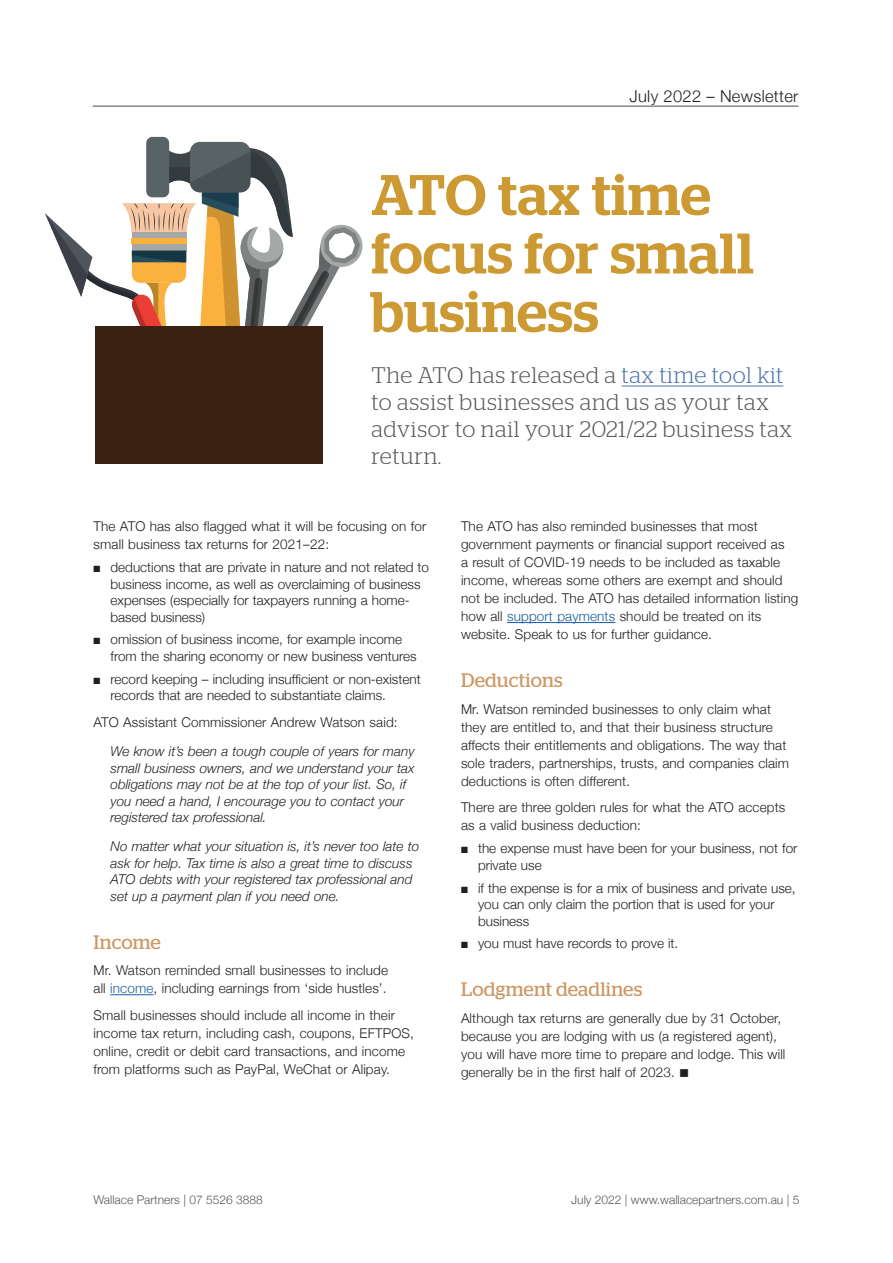
<style>
.page{position:relative;width:893px;height:1263px;background:#fff}
.page>*{position:absolute;margin:0;border:0;box-sizing:border-box;transform-origin:0 0}
.t1{font:500 57px/58.5px "Stag";letter-spacing:.01em;color:#c93}
.t2{font:300 22.5px/27px "Stag";letter-spacing:.03em;color:#57585a}
.t3{font:19.5px "Stag";letter-spacing:.01em;color:#c96}
.t4{font:300 16.5px "Helvetica Neue";letter-spacing:.02em;color:#231f20}
.t5{font:300 13.5px/18px "Helvetica Neue";letter-spacing:.01em;color:#231f20}
.t6{font:italic 300 13.5px/16.5px "Helvetica Neue";color:#231f20}
.t7{font:300 12px "Helvetica Neue";color:#57585a}
.s1{color:#4d72ac}
.s2{color:#175d9e}
</style>
<div class="page">
<hr style="left:93px;top:106px;width:705px;height:1px;background:#231f20">
<hr style="left:622px;top:386px;width:161px;height:1px;background:#4d72ac">
<div style="left:190px;top:142px;width:60px;height:50px;background:#586366;border-radius:10px"></div>
<div style="left:146px;top:137px;width:23px;height:60px;background:#586366;border-radius:6px"></div>
<svg style="left:45px;top:147px;width:318px;height:248px"></svg>
<div style="left:95px;top:327px;width:227px;height:137px;background:#3a2111"></div>
<hr style="left:110px;top:994px;width:44px;height:1px;background:#175d9e">
<hr style="left:507px;top:622px;width:108px;height:1px;background:#175d9e">
<p class="t4" style="left:629px;top:83px;width:170px">July 2022 – Newsletter</p>
<h1 class="t1" style="left:371px;top:165px;width:384px">ATO tax time focus for small business</h1>
<h2 class="t2" style="left:371px;top:361px;width:422px">The ATO has released a <span class="s1">tax time tool kit </span>to assist businesses and us as your tax advisor to nail your 2021/22 business tax return.</h2>
<p class="t5" style="left:94px;top:516px;width:334px">The ATO has also flagged what it will be focusing on for small business tax returns for 2021–22:</p>
<p class="t5" style="left:111px;top:558px;width:320px;line-height:16.5px;text-indent:-17px">■ deductions that are private in nature and not related to business income, as well as overclaiming of business expenses (especially for taxpayers running a home&shy;based business)</p>
<p class="t5" style="left:111px;top:630px;width:307px;line-height:16.5px;text-indent:-17px">■ omission of business income, for example income from the sharing economy or new business ventures</p>
<p class="t5" style="left:111px;top:670px;width:312px;line-height:16.5px;text-indent:-17px">■ record keeping – including insufficient or non-existent records that are needed to substantiate claims.</p>
<p class="t5" style="left:94px;top:712px;width:306px">ATO Assistant Commissioner Andrew Watson said:</p>
<p class="t6" style="left:111px;top:742px;width:306px">We know it’s been a tough couple of years for many small business owners, and we understand your tax obligations may not be at the top of your list. So, if you need a hand, I encourage you to contact your registered tax professional.</p>
<p class="t6" style="left:111px;top:837px;width:310px">No matter what your situation is, it’s never too late to ask for help. Tax time is also a great time to discuss ATO debts with your registered tax professional and set up a payment plan if you need one.</p>
<h3 class="t3" style="left:94px;top:931px;width:69px">Income</h3>
<p class="t5" style="left:94px;top:960px;width:296px">Mr. Watson reminded small businesses to include all <span class="s2">income</span>, including earnings from ‘side hustles’.</p>
<p class="t5" style="left:94px;top:1005px;width:322px">Small businesses should include all income in their income tax return, including cash, coupons, EFTPOS, online, credit or debit card transactions, and income from platforms such as PayPal, WeChat or Alipay.</p>
<p class="t5" style="left:461px;top:516px;width:339px">The ATO has also reminded businesses that most government payments or financial support received as<br>a result of COVID-19 needs to be included as taxable income, whereas some others are exempt and should not be included. The ATO has detailed information listing how all <span class="s2">support payments</span> should be treated on its website. Speak to us for further guidance.</p>
<h3 class="t3" style="left:461px;top:669px;width:103px">Deductions</h3>
<p class="t5" style="left:461px;top:699px;width:330px">Mr. Watson reminded businesses to only claim what they are entitled to, and that their business structure affects their entitlements and obligations. The way that sole traders, partnerships, trusts, and companies claim deductions is often different.</p>
<p class="t5" style="left:461px;top:797px;width:326px">There are three golden rules for what the ATO accepts as a valid business deduction:</p>
<p class="t5" style="left:478px;top:839px;width:321px;line-height:16.5px;text-indent:-17px">■ the expense must have been for your business, not for private use</p>
<p class="t5" style="left:478px;top:878px;width:319px;line-height:16.5px;text-indent:-17px">■ if the expense is for a mix of business and private use, you can only claim the portion that is used for your business</p>
<p class="t5" style="left:461px;top:933px;width:219px">■ you must have records to prove it.</p>
<h3 class="t3" style="left:461px;top:978px;width:183px">Lodgment deadlines</h3>
<p class="t5" style="left:461px;top:1008px;width:326px">Although tax returns are generally due by 31 October, because you are lodging with us (a registered agent), you will have more time to prepare and lodge. This will generally be in the first half of 2023. ■</p>
<p class="t7" style="left:94px;top:1190px;width:171px">Wallace Partners | 07 5526 3888</p>
<p class="t7" style="left:571px;top:1190px;width:230px">July 2022 | www.wallacepartners.com.au | 5</p>
</div>
